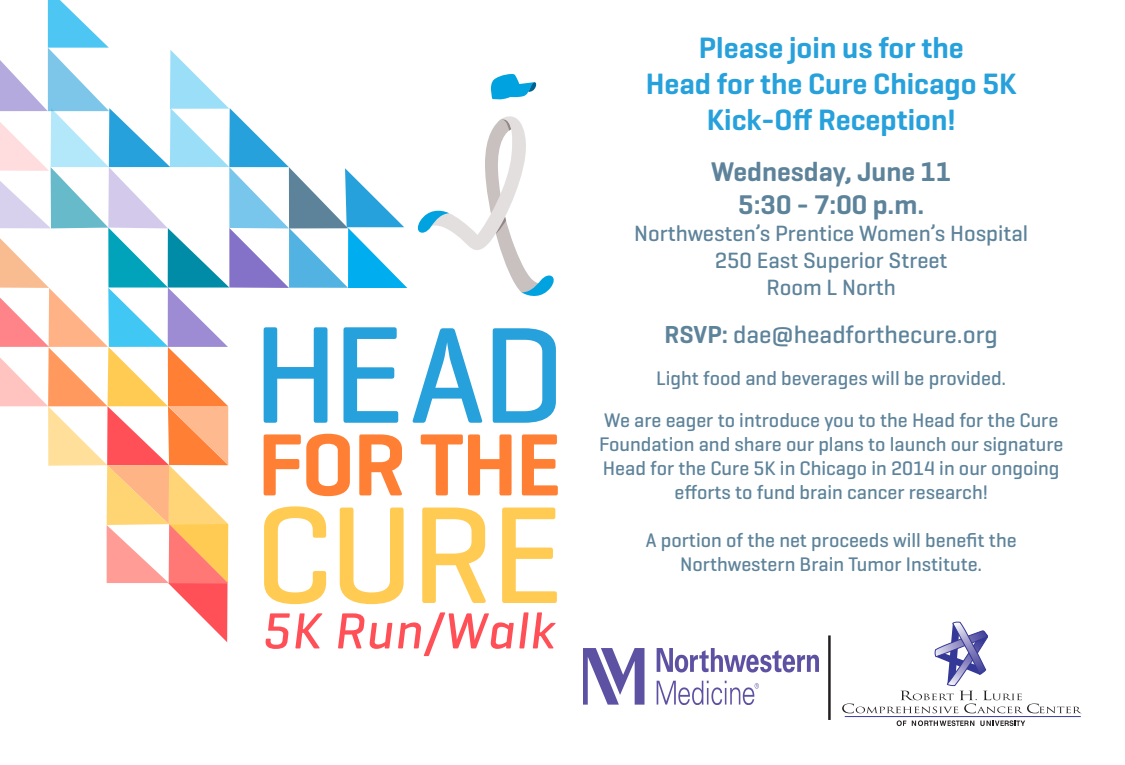
<style>
.page{position:relative;width:1125px;height:765px;background:#fff}
.page>*{position:absolute;margin:0;border:0;box-sizing:border-box;transform-origin:0 0}
.t1{font:600 30px/36px "Geogrotesque";color:#27a1db;text-align:center}
.t2{font:600 27.5px/33px "Geogrotesque";color:#5d839b;text-align:center}
.t3{font:500 25px "Geogrotesque";color:#5d839b}
.t4{font:500 22.5px/27px "Geogrotesque";color:#5d839b;text-align:center}
.t5{font:500 20px/24px "Geogrotesque";color:#5d839b;text-align:center}
.s1{font-weight:600}
</style>
<div class="page">
<svg style="left:0;top:0;width:558px;height:656px"></svg>
<img style="left:583px;top:648px;width:235px;height:57px">
<svg style="left:897px;top:720px;width:9px;height:6px"></svg>
<svg style="left:912px;top:720px;width:62px;height:6px"></svg>
<svg style="left:980px;top:720px;width:45px;height:6px"></svg>
<svg style="left:842px;top:704px;width:12px;height:9px"></svg>
<svg style="left:856px;top:707px;width:9px;height:6px"></svg>
<hr style="left:845px;top:716px;width:236px;height:1px;background:#343896">
<svg style="left:867px;top:622px;width:214px;height:91px"></svg>
<hr style="left:828px;top:635px;width:3px;height:85px;background:#231f20">
<h1 class="t1" style="left:646px;top:29px;width:373px">Please join us for the<br>Head for the Cure Chicago 5K<br>Kick-Off Reception!</h1>
<h2 class="t2" style="left:711px;top:155px;width:242px">Wednesday, June 11<br>5:30 - 7:00 p.m.</h2>
<p class="t4" style="left:634px;top:219px;width:396px">Northwesten’s Prentice Women’s Hospital<br>250 East Superior Street<br>Room L North</p>
<p class="t3" style="left:665px;top:319px;width:335px"><span class="s1">RSVP:</span> dae@headforthecure.org</p>
<p class="t5" style="left:604px;top:357px;width:456px;line-height:42px">Light food and beverages will be provided.<br>We are eager to introduce you to the Head for the Cure</p>
<p class="t5" style="left:599px;top:432px;width:466px">Foundation and share our plans to launch our signature<br>Head for the Cure 5K in Chicago in 2014 in our ongoing efforts to fund brain cancer research!</p>
<p class="t5" style="left:646px;top:528px;width:372px">A portion of the net proceeds will benefit the<br>Northwestern Brain Tumor Institute.</p>
</div>
